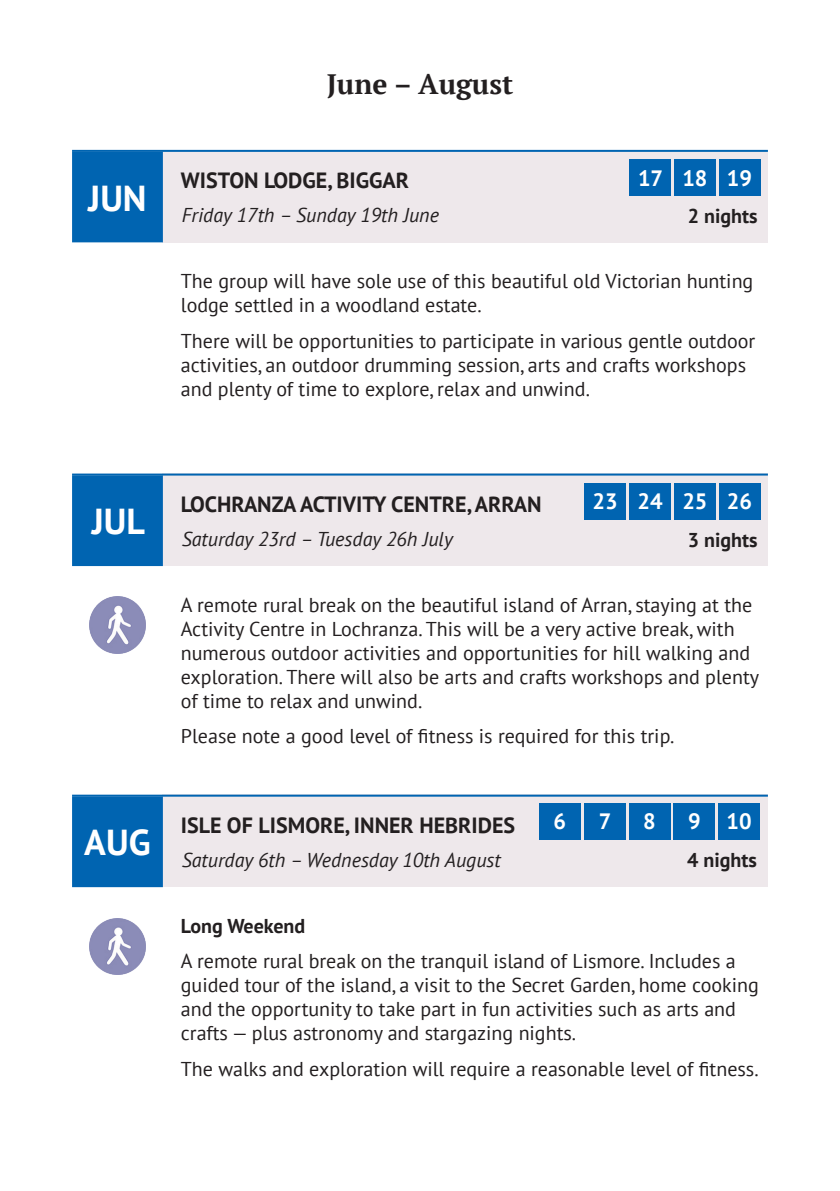
<style>
.page{position:relative;width:840px;height:1191px;background:#fff}
.page>*{position:absolute;margin:0;border:0;box-sizing:border-box;transform-origin:0 0}
.t1{font:700 36px "PT Sans";color:#fff}
.t2{font:700 28px "PT Serif";color:#231f20}
.t3{font:700 22.2px "PT Sans";color:#fff}
.t4{font:700 22px "PT Sans";color:#231f20}
.t5{font:20px/24px "PT Sans";color:#231f20}
.t6{font:italic 20px "PT Sans";color:#231f20}
.t7{font:700 20px "PT Sans";color:#231f20}
</style>
<div class="page">
<div style="left:163px;top:150px;width:604px;height:92px;background:#eee8eb"></div>
<hr style="left:72px;top:150px;width:695px;height:2px;background:#0064b1">
<div style="left:73px;top:153px;width:89px;height:88px;background:#0064b1"></div>
<div style="left:72px;top:152px;width:91px;height:90px;border:2px solid #0064b1"></div>
<div style="left:628px;top:159px;width:42px;height:37px;background:#0064b1"></div>
<div style="left:673px;top:159px;width:42px;height:37px;background:#0064b1"></div>
<div style="left:718px;top:159px;width:42px;height:37px;background:#0064b1"></div>
<div style="left:163px;top:473px;width:604px;height:93px;background:#eee8eb"></div>
<hr style="left:72px;top:473px;width:695px;height:2px;background:#0064b1">
<div style="left:73px;top:476px;width:89px;height:89px;background:#0064b1"></div>
<div style="left:72px;top:475px;width:91px;height:91px;border:2px solid #0064b1"></div>
<div style="left:584px;top:482px;width:41px;height:37px;background:#0064b1"></div>
<div style="left:628px;top:482px;width:42px;height:37px;background:#0064b1"></div>
<div style="left:673px;top:482px;width:42px;height:37px;background:#0064b1"></div>
<div style="left:718px;top:482px;width:42px;height:37px;background:#0064b1"></div>
<img style="left:89px;top:597px;width:57px;height:56px">
<div style="left:163px;top:794px;width:604px;height:93px;background:#eee8eb"></div>
<hr style="left:72px;top:794px;width:695px;height:2px;background:#0064b1">
<div style="left:538px;top:802px;width:42px;height:37px;background:#0064b1"></div>
<div style="left:583px;top:802px;width:42px;height:37px;background:#0064b1"></div>
<div style="left:628px;top:802px;width:42px;height:37px;background:#0064b1"></div>
<div style="left:673px;top:802px;width:42px;height:37px;background:#0064b1"></div>
<div style="left:717px;top:802px;width:42px;height:37px;background:#0064b1"></div>
<div style="left:73px;top:797px;width:89px;height:89px;background:#0064b1"></div>
<div style="left:72px;top:796px;width:91px;height:91px;border:2px solid #0064b1"></div>
<img style="left:89px;top:918px;width:57px;height:56px">
<p class="t1" style="left:88px;top:174px;width:60px">JUN</p>
<p class="t2" style="left:326px;top:65px;width:188px">June – August</p>
<p class="t4" style="left:181px;top:166px;width:230px">WISTON LODGE, BIGGAR</p>
<p class="t6" style="left:182px;top:202px;width:258px">Friday 17th – Sunday 19th June</p>
<p class="t3" style="left:637px;top:163px;width:27px">17</p>
<p class="t3" style="left:682px;top:163px;width:27px">18</p>
<p class="t3" style="left:726px;top:163px;width:27px">19</p>
<p class="t7" style="left:687px;top:202px;width:71px">2 nights</p>
<p class="t5" style="left:181px;top:269px;width:573px">The group will have sole use of this beautiful old Victorian hunting lodge settled in a woodland estate.</p>
<p class="t5" style="left:181px;top:328px;width:575px">There will be opportunities to participate in various gentle outdoor activities, an outdoor drumming session, arts and crafts workshops and plenty of time to explore, relax and unwind.</p>
<p class="t1" style="left:92px;top:497px;width:55px">JUL</p>
<p class="t1" style="left:84px;top:818px;width:68px">AUG</p>
<p class="t4" style="left:181px;top:490px;width:362px">LOCHRANZA ACTIVITY CENTRE, ARRAN</p>
<p class="t6" style="left:182px;top:526px;width:272px">Saturday 23rd – Tuesday 26h July</p>
<p class="t3" style="left:592px;top:487px;width:27px">23</p>
<p class="t3" style="left:637px;top:487px;width:27px">24</p>
<p class="t3" style="left:682px;top:487px;width:27px">25</p>
<p class="t3" style="left:726px;top:487px;width:27px">26</p>
<p class="t7" style="left:687px;top:526px;width:71px">3 nights</p>
<p class="t5" style="left:181px;top:592px;width:579px">A remote rural break on the beautiful island of Arran, staying at the Activity Centre in Lochranza. This will be a very active break, with numerous outdoor activities and opportunities for hill walking and exploration. There will also be arts and crafts workshops and plenty of time to relax and unwind.</p>
<p class="t5" style="left:181px;top:724px;width:495px">Please note a good level of fitness is required for this trip.</p>
<p class="t3" style="left:553px;top:807px;width:14px">6</p>
<p class="t3" style="left:598px;top:807px;width:14px">7</p>
<p class="t3" style="left:643px;top:807px;width:14px">8</p>
<p class="t3" style="left:687px;top:807px;width:14px">9</p>
<p class="t3" style="left:726px;top:807px;width:27px">10</p>
<p class="t4" style="left:181px;top:811px;width:336px">ISLE OF LISMORE, INNER HEBRIDES</p>
<p class="t6" style="left:182px;top:847px;width:320px">Saturday 6th – Wednesday 10th August</p>
<p class="t7" style="left:686px;top:846px;width:71px">4 nights</p>
<p class="t7" style="left:181px;top:912px;width:126px">Long Weekend</p>
<p class="t5" style="left:181px;top:949px;width:579px">A remote rural break on the tranquil island of Lismore. Includes a guided tour of the island, a visit to the Secret Garden, home cooking and the opportunity to take part in fun activities such as arts and crafts — plus astronomy and stargazing nights.</p>
<p class="t5" style="left:181px;top:1056px;width:579px">The walks and exploration will require a reasonable level of fitness.</p>
</div>
